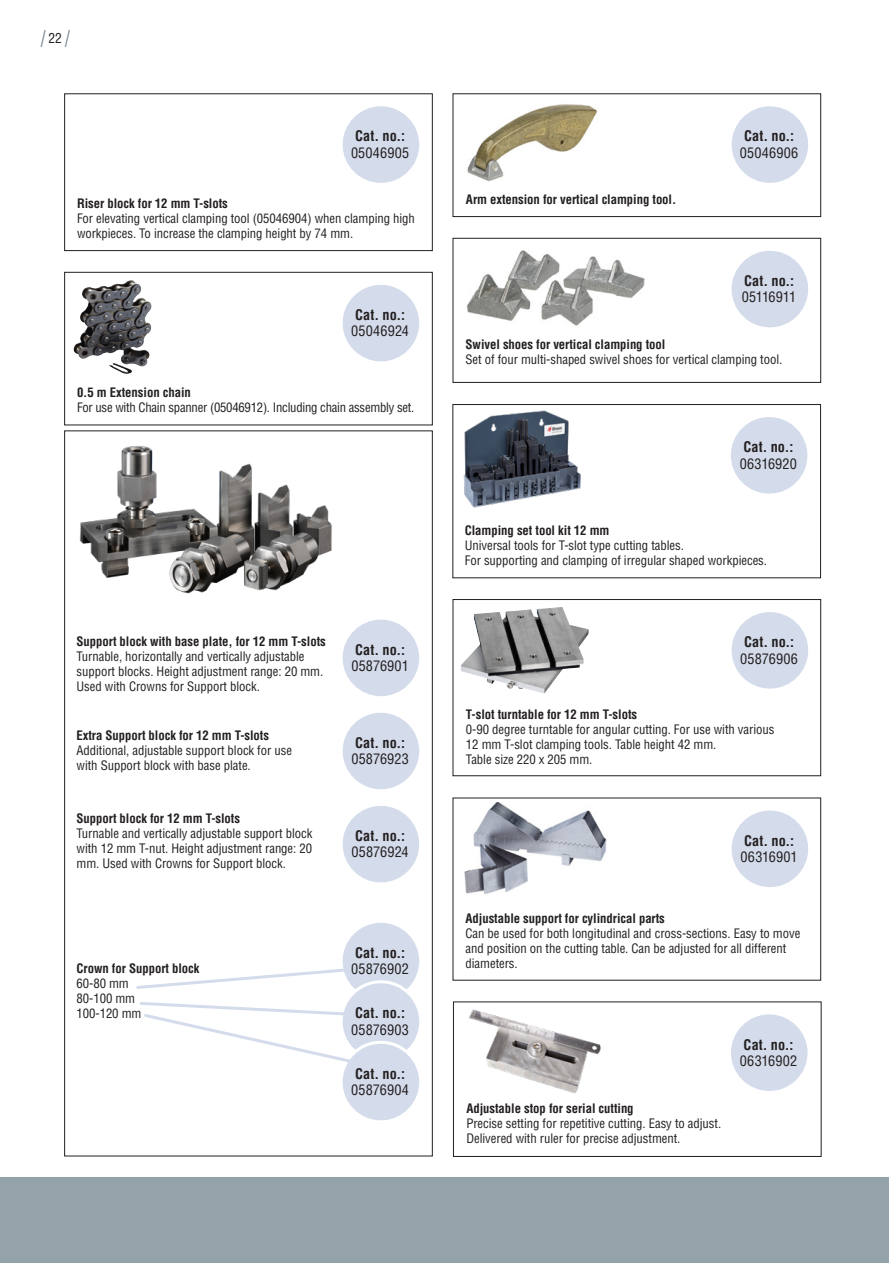
<style>
.page{position:relative;width:889px;height:1263px;background:#fff}
.page>*{position:absolute;margin:0;border:0;box-sizing:border-box;transform-origin:0 0}
.t1{font:700 condensed 14.25px "Helvetica LT Std";letter-spacing:.01em;color:#231f20}
.t2{font:condensed 14.25px "Helvetica LT Std";letter-spacing:.01em;color:#231f20}
.t3{font:condensed 14.25px "Helvetica LT Std";letter-spacing:-.035em;color:#231f20}
.t4{font:condensed 13.5px "Helvetica LT Std";color:#231f20}
.Brødtekst_UK{font:condensed 12.75px/15px "Helvetica LT Std";letter-spacing:-.005em;color:#231f20}
.Brødtekst_UK-2{font:700 condensed 12.75px "Helvetica LT Std";letter-spacing:-.005em;color:#231f20}
.s1{font-weight:700}
</style>
<div class="page">
<svg style="left:40px;top:29px;width:6px;height:18px"></svg>
<svg style="left:64px;top:30px;width:6px;height:17px"></svg>
<div style="left:0;top:1178px;width:889px;height:85px;background:#94a2aa"></div>
<img style="left:464px;top:802px;width:143px;height:92px">
<div style="left:731px;top:810px;width:77px;height:77px;background:#d4dceb;border-radius:50%"></div>
<div style="left:453px;top:1002px;width:368px;height:155px;border:1px solid #231f20"></div>
<div style="left:731px;top:1014px;width:76px;height:77px;background:#d4dceb;border-radius:50%"></div>
<img style="left:469px;top:1009px;width:132px;height:84px">
<div style="left:731px;top:417px;width:76px;height:77px;background:#d4dceb;border-radius:50%"></div>
<img style="left:454px;top:404px;width:130px;height:104px">
<div style="left:64px;top:94px;width:368px;height:157px;border:1px solid #231f20"></div>
<div style="left:343px;top:106px;width:76px;height:77px;background:#d4dceb;border-radius:50%"></div>
<div style="left:453px;top:94px;width:368px;height:123px;border:1px solid #231f20"></div>
<div style="left:731px;top:106px;width:77px;height:77px;background:#d4dceb;border-radius:50%"></div>
<img style="left:467px;top:104px;width:130px;height:78px">
<div style="left:64px;top:272px;width:368px;height:153px;border:1px solid #231f20"></div>
<div style="left:343px;top:285px;width:76px;height:76px;background:#d4dceb;border-radius:50%"></div>
<img style="left:73px;top:280px;width:79px;height:92px">
<div style="left:343px;top:620px;width:76px;height:76px;background:#d4dceb;border-radius:50%"></div>
<div style="left:343px;top:923px;width:76px;height:76px;background:#d4dceb;border-radius:50%"></div>
<div style="left:341px;top:982px;width:80px;height:79px;background:#d4dceb;border-radius:50%"></div>
<div style="left:340px;top:980px;width:82px;height:83px;border:3px solid #fff;border-radius:50%"></div>
<div style="left:341px;top:1042px;width:80px;height:80px;background:#d4dceb;border-radius:50%"></div>
<div style="left:340px;top:1041px;width:82px;height:82px;border:3px solid #fff;border-radius:50%"></div>
<div style="left:453px;top:599px;width:368px;height:177px;border:1px solid #231f20"></div>
<div style="left:731px;top:612px;width:77px;height:77px;background:#d4dceb;border-radius:50%"></div>
<img style="left:461px;top:607px;width:128px;height:87px">
<div style="left:343px;top:713px;width:76px;height:76px;background:#d4dceb;border-radius:50%"></div>
<img style="left:79px;top:445px;width:253px;height:149px">
<div style="left:343px;top:806px;width:76px;height:76px;background:#d4dceb;border-radius:50%"></div>
<div style="left:453px;top:238px;width:368px;height:145px;border:1px solid #231f20"></div>
<div style="left:731px;top:251px;width:77px;height:76px;background:#d4dceb;border-radius:50%"></div>
<img style="left:467px;top:251px;width:178px;height:75px">
<svg style="left:136px;top:967px;width:214px;height:22px"></svg>
<svg style="left:140px;top:1000px;width:215px;height:65px"></svg>
<p class="t4" style="left:49px;top:30px;width:15px">22</p>
<p class="t1" style="left:355px;top:127px;width:51px">Cat. no.:</p>
<p class="t2" style="left:351px;top:144px;width:60px">05046905</p>
<p class="Brødtekst_UK" style="left:77px;top:195px;width:339px"><span class="s1">Riser block for 12 mm T-slots<br></span>For elevating vertical clamping tool (05046904) when clamping high workpieces. To increase the clamping height by 74 mm.</p>
<p class="t1" style="left:355px;top:306px;width:51px">Cat. no.:</p>
<p class="t2" style="left:351px;top:322px;width:59px">05046924</p>
<p class="Brødtekst_UK" style="left:77px;top:385px;width:339px"><span class="s1">0.5 m Extension chain<br></span>For use with Chain spanner (05046912). Including chain assembly set.</p>
<p class="Brødtekst_UK" style="left:77px;top:633px;width:251px"><span class="s1">Support block with base plate, for 12 mm T-slots </span>Turnable, horizontally and vertically adjustable support blocks. Height adjustment range: 20 mm.<br>Used with Crowns for Support block.</p>
<p class="Brødtekst_UK" style="left:77px;top:728px;width:217px"><span class="s1">Extra Support block for 12 mm T-slots<br></span>Additional, adjustable support block for use</p>
<p class="Brødtekst_UK" style="left:77px;top:758px;width:176px">with Support block with base plate.</p>
<p class="Brødtekst_UK" style="left:77px;top:810px;width:237px"><span class="s1">Support block for 12 mm T-slots<br></span>Turnable and vertically adjustable support block with 12 mm T-nut. Height adjustment range: 20 mm. Used with Crowns for Support block.</p>
<p class="t1" style="left:355px;top:641px;width:51px">Cat. no.:</p>
<p class="t2" style="left:351px;top:657px;width:59px">05876901</p>
<p class="t1" style="left:355px;top:734px;width:51px">Cat. no.:</p>
<p class="t2" style="left:351px;top:750px;width:59px">05876923</p>
<p class="t1" style="left:355px;top:827px;width:51px">Cat. no.:</p>
<p class="t2" style="left:351px;top:843px;width:59px">05876924</p>
<p class="Brødtekst_UK-2" style="left:77px;top:960px;width:124px">Crown for Support block</p>
<p class="Brødtekst_UK" style="left:77px;top:975px;width:54px">60-80 mm</p>
<p class="Brødtekst_UK" style="left:77px;top:990px;width:60px">80-100 mm</p>
<p class="Brødtekst_UK" style="left:77px;top:1005px;width:66px">100-120 mm</p>
<p class="t1" style="left:355px;top:944px;width:51px">Cat. no.:</p>
<p class="t2" style="left:351px;top:960px;width:59px">05876902</p>
<p class="t1" style="left:355px;top:1004px;width:51px">Cat. no.:</p>
<p class="t2" style="left:351px;top:1021px;width:59px">05876903</p>
<p class="t1" style="left:355px;top:1065px;width:51px">Cat. no.:</p>
<p class="t2" style="left:351px;top:1081px;width:59px">05876904</p>
<p class="Brødtekst_UK-2" style="left:466px;top:191px;width:212px">Arm extension for vertical clamping tool.</p>
<p class="t1" style="left:744px;top:127px;width:51px">Cat. no.:</p>
<p class="t2" style="left:740px;top:144px;width:60px">05046906</p>
<p class="t1" style="left:744px;top:272px;width:51px">Cat. no.:</p>
<p class="t3" style="left:742px;top:288px;width:56px">05116911</p>
<p class="Brødtekst_UK" style="left:465px;top:337px;width:318px"><span class="s1">Swivel shoes for vertical clamping tool<br></span>Set of four multi-shaped swivel shoes for vertical clamping tool.</p>
<p class="t1" style="left:743px;top:438px;width:51px">Cat. no.:</p>
<p class="t2" style="left:740px;top:455px;width:59px">06316920</p>
<p class="Brødtekst_UK" style="left:465px;top:523px;width:221px"><span class="s1">Clamping set tool kit 12 mm<br></span>Universal tools for T-slot type cutting tables.</p>
<p class="Brødtekst_UK" style="left:465px;top:553px;width:304px">For supporting and clamping of irregular shaped workpieces.</p>
<p class="t1" style="left:744px;top:633px;width:51px">Cat. no.:</p>
<p class="t2" style="left:740px;top:650px;width:59px">05876906</p>
<p class="Brødtekst_UK" style="left:466px;top:706px;width:310px"><span class="s1">T-slot turntable for 12 mm T-slots<br></span>0-90 degree turntable for angular cutting. For use with various<br>12 mm T-slot clamping tools. Table height 42 mm.</p>
<p class="Brødtekst_UK" style="left:466px;top:751px;width:128px">Table size 220 x 205 mm.</p>
<p class="t1" style="left:744px;top:831px;width:51px">Cat. no.:</p>
<p class="t2" style="left:740px;top:848px;width:59px">06316901</p>
<p class="Brødtekst_UK" style="left:465px;top:910px;width:336px"><span class="s1">Adjustable support for cylindrical parts<br></span>Can be used for both longitudinal and cross-sections. Easy to move and position on the cutting table. Can be adjusted for all different diameters.</p>
<p class="Brødtekst_UK" style="left:466px;top:1101px;width:256px"><span class="s1">Adjustable stop for serial cutting<br></span>Precise setting for repetitive cutting. Easy to adjust.</p>
<p class="Brødtekst_UK" style="left:466px;top:1131px;width:215px">Delivered with ruler for precise adjustment.</p>
<p class="t1" style="left:743px;top:1035px;width:51px">Cat. no.:</p>
<p class="t2" style="left:740px;top:1052px;width:59px">06316902</p>
</div>
